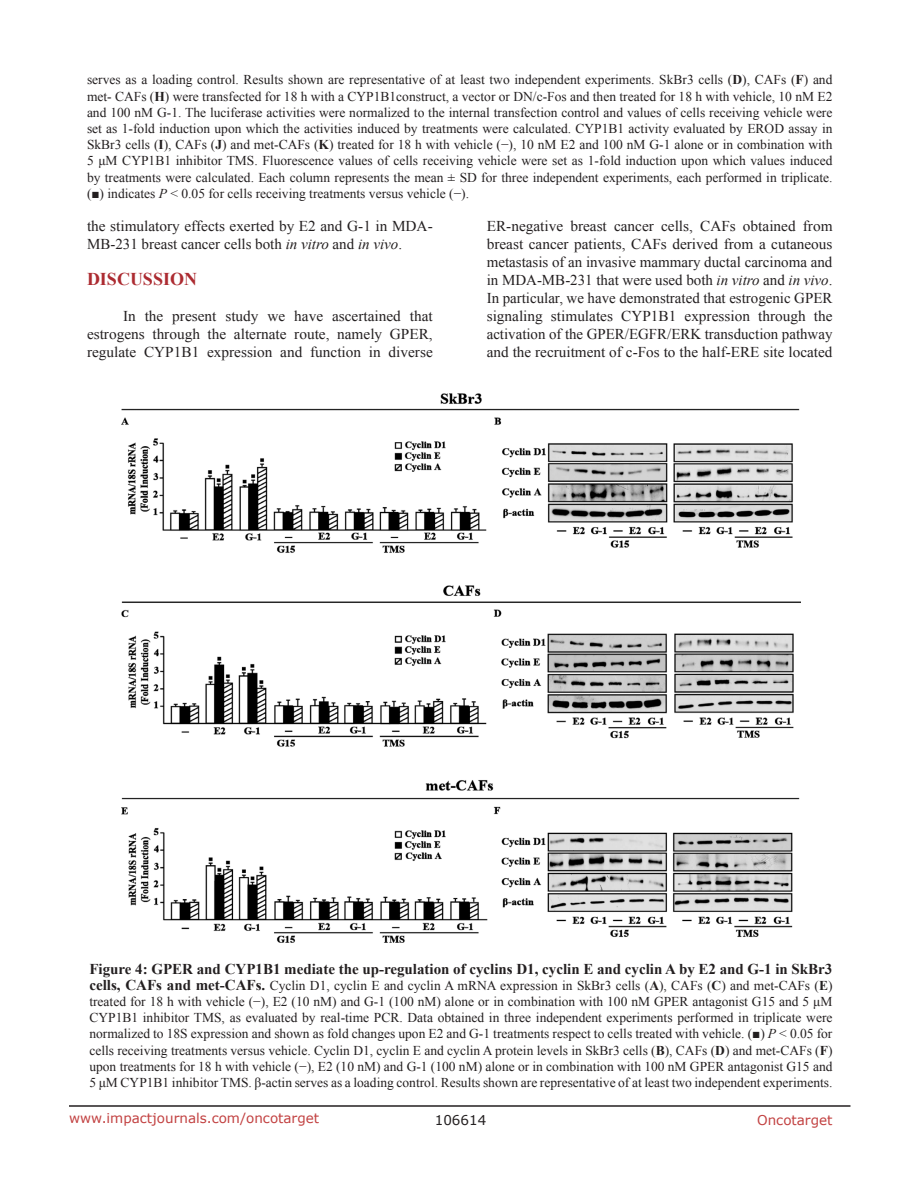
<style>
.page{position:relative;width:918px;height:1188px;background:#fff}
.page>*{position:absolute;margin:0;border:0;box-sizing:border-box;transform-origin:0 0}
.Heading{font:700 18px "Times New Roman";color:#ac2b31}
.BodyText{font:15px/18px "Times New Roman";color:#231f20;text-align:justify}
.Figuretrx{font:700 15px "Times New Roman";color:#231f20}
.Figuretrx-2{font:13.5px/16.2px "Times New Roman";color:#231f20;text-align:justify}
.t1{font:13.5px "Verdana";color:#c24141}
.t2{font:13.5px "Verdana";color:#231f20}
.s1{font-weight:700}
.s2{font-style:italic}
.s3{font-weight:700;font-size:15px}
</style>
<div class="page">
<hr style="left:69px;top:1105px;width:781px;height:2px;background:#231f20">
<img style="left:121px;top:393px;width:680px;height:549px">
<p class="Figuretrx-2" style="left:87px;top:72px;width:747px">serves as a loading control. Results shown are representative of at least two independent experiments. SkBr3 cells (<span class="s1">D</span>), CAFs (<span class="s1">F</span>) and met- CAFs (<span class="s1">H</span>) were transfected for 18 h with a CYP1B1construct, a vector or DN/c-Fos and then treated for 18 h with vehicle, 10 nM E2 and 100 nM G-1. The luciferase activities were normalized to the internal transfection control and values of cells receiving vehicle were set as 1-fold induction upon which the activities induced by treatments were calculated. CYP1B1 activity evaluated by EROD assay in SkBr3 cells (<span class="s1">I</span>), CAFs (<span class="s1">J</span>) and met-CAFs (<span class="s1">K</span>) treated for 18 h with vehicle (−), 10 nM E2 and 100 nM G-1 alone or in combination with 5 μM CYP1B1 inhibitor TMS. Fluorescence values of cells receiving vehicle were set as 1-fold induction upon which values induced by treatments were calculated. Each column represents the mean ± SD for three independent experiments, each performed in triplicate. (■) indicates <span class="s2">P</span> &lt; 0.05 for cells receiving treatments versus vehicle (−).</p>
<p class="BodyText" style="left:87px;top:216px;width:347px">the stimulatory effects exerted by E2 and G-1 in MDA-<br>MB-231 breast cancer cells both <span class="s2">in vitro</span> and <span class="s2">in vivo</span>.</p>
<p class="Heading" style="left:87px;top:267px;width:112px">DISCUSSION</p>
<p class="BodyText" style="left:87px;top:307px;width:347px;text-indent:36px">In the present study we have ascertained that estrogens through the alternate route, namely GPER, regulate CYP1B1 expression and function in diverse</p>
<p class="BodyText" style="left:487px;top:216px;width:347px">ER-negative breast cancer cells, CAFs obtained from breast cancer patients, CAFs derived from a cutaneous metastasis of an invasive mammary ductal carcinoma and in MDA-MB-231 that were used both <span class="s2">in vitro</span> and <span class="s2">in vivo</span>.<br>In particular, we have demonstrated that estrogenic GPER signaling stimulates CYP1B1 expression through the activation of the GPER/EGFR/ERK transduction pathway and the recruitment of c-Fos to the half-ERE site located</p>
<p class="Figuretrx" style="left:89px;top:958px;width:745px">Figure 4: GPER and CYP1B1 mediate the up-regulation of cyclins D1, cyclin E and cyclin A by E2 and G-1 in SkBr3</p>
<p class="Figuretrx-2" style="left:89px;top:977px;width:745px"><span class="s3">cells, CAFs and met-CAFs.</span> Cyclin D1, cyclin E and cyclin A mRNA expression in SkBr3 cells (<span class="s1">A</span>), CAFs (<span class="s1">C</span>) and met-CAFs (<span class="s1">E</span>) treated for 18 h with vehicle (−), E2 (10 nM) and G-1 (100 nM) alone or in combination with 100 nM GPER antagonist G15 and 5 μM CYP1B1 inhibitor TMS, as evaluated by real-time PCR. Data obtained in three independent experiments performed in triplicate were normalized to 18S expression and shown as fold changes upon E2 and G-1 treatments respect to cells treated with vehicle. (■) <span class="s2">P</span> &lt; 0.05 for cells receiving treatments versus vehicle. Cyclin D1, cyclin E and cyclin A protein levels in SkBr3 cells (<span class="s1">B</span>), CAFs (<span class="s1">D</span>) and met-CAFs (<span class="s1">F</span>) upon treatments for 18 h with vehicle (−), E2 (10 nM) and G-1 (100 nM) alone or in combination with 100 nM GPER antagonist G15 and 5 μM CYP1B1 inhibitor TMS. β-actin serves as a loading control. Results shown are representative of at least two independent experiments.</p>
<p class="t1" style="left:69px;top:1109px;width:252px">www.impactjournals.com/oncotarget</p>
<p class="t2" style="left:435px;top:1111px;width:53px">106614</p>
<p class="t1" style="left:757px;top:1111px;width:77px">Oncotarget</p>
</div>
